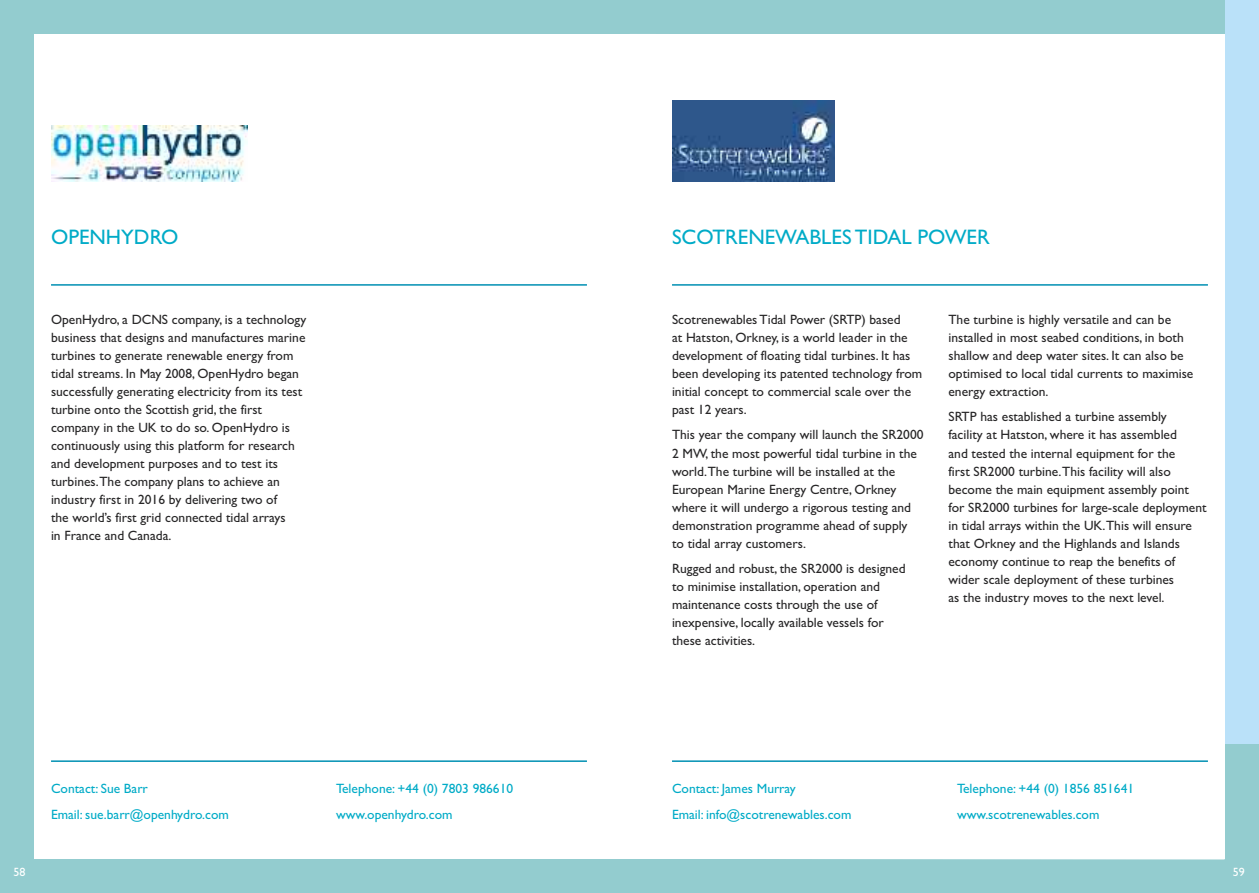
<style>
.page{position:relative;width:1259px;height:893px;background:#fff}
.page>*{position:absolute;margin:0;border:0;box-sizing:border-box;transform-origin:0 0}
.t1{font:21px "Gill Sans";color:#00abc7}
.t2{font:13.5px/18px "Gill Sans";color:#272627}
.t3{font:13.5px "Gill Sans";color:#00abc7}
.t4{font:12px "Gill Sans";color:#fff}
</style>
<div class="page">
<div style="left:629px;top:0;width:630px;height:893px;background:#93cccf"></div>
<div style="left:0;top:0;width:629px;height:893px;background:#93cccf"></div>
<div style="left:1225px;top:0;width:34px;height:744px;background:#bae1f9"></div>
<div style="left:34px;top:34px;width:595px;height:825px;background:#fff"></div>
<div style="left:629px;top:34px;width:596px;height:825px;background:#fff"></div>
<hr style="left:51px;top:760px;width:536px;height:2px;background:#0090b3">
<hr style="left:51px;top:284px;width:536px;height:2px;background:#0090b3">
<hr style="left:672px;top:760px;width:536px;height:2px;background:#0090b3">
<hr style="left:672px;top:284px;width:536px;height:2px;background:#0090b3">
<img style="left:52px;top:126px;width:196px;height:56px">
<img style="left:672px;top:100px;width:163px;height:82px">
<h1 class="t1" style="left:51px;top:225px;width:129px">OPENHYDRO</h1>
<h1 class="t1" style="left:672px;top:225px;width:319px">SCOTRENEWABLES TIDAL POWER</h1>
<p class="t2" style="left:51px;top:310px;width:257px">OpenHydro, a DCNS company, is a technology business that designs and manufactures marine turbines to generate renewable energy from tidal streams. In May 2008, OpenHydro began successfully generating electricity from its test turbine onto the Scottish grid, the first company in the UK to do so. OpenHydro is continuously using this platform for research and development purposes and to test its turbines.The company plans to achieve an industry first in 2016 by delivering two of<br>the world’s first grid connected tidal arrays<br>in France and Canada.</p>
<p class="t2" style="left:672px;top:310px;width:252px">Scotrenewables Tidal Power (SRTP) based<br>at Hatston, Orkney, is a world leader in the development of floating tidal turbines. It has been developing its patented technology from initial concept to commercial scale over the past 12 years.</p>
<p class="t2" style="left:672px;top:426px;width:253px">This year the company will launch the SR2000<br>2 MW, the most powerful tidal turbine in the world.The turbine will be installed at the European Marine Energy Centre, Orkney where it will undergo a rigorous testing and demonstration programme ahead of supply<br>to tidal array customers.</p>
<p class="t2" style="left:672px;top:559px;width:235px">Rugged and robust, the SR2000 is designed to minimise installation, operation and maintenance costs through the use of inexpensive, locally available vessels for these activities.</p>
<p class="t2" style="left:948px;top:310px;width:246px">The turbine is highly versatile and can be installed in most seabed conditions, in both shallow and deep water sites. It can also be optimised to local tidal currents to maximise energy extraction.</p>
<p class="t2" style="left:948px;top:408px;width:260px">SRTP has established a turbine assembly<br>facility at Hatston, where it has assembled<br>and tested the internal equipment for the<br>first SR2000 turbine.This facility will also become the main equipment assembly point for SR2000 turbines for large-scale deployment in tidal arrays within the UK.This will ensure that Orkney and the Highlands and Islands economy continue to reap the benefits of wider scale deployment of these turbines<br>as the industry moves to the next level.</p>
<p class="t3" style="left:51px;top:780px;width:98px">Contact: Sue Barr</p>
<p class="t3" style="left:336px;top:780px;width:179px">Telephone: +44 (0) 7803 986610</p>
<p class="t3" style="left:51px;top:806px;width:179px">Email: sue.barr@openhydro.com</p>
<p class="t3" style="left:336px;top:806px;width:118px">www.openhydro.com</p>
<p class="t3" style="left:672px;top:780px;width:125px">Contact: James Murray</p>
<p class="t3" style="left:957px;top:780px;width:179px">Telephone: +44 (0) 1856 851641</p>
<p class="t3" style="left:672px;top:806px;width:181px">Email: info@scotrenewables.com</p>
<p class="t3" style="left:957px;top:806px;width:144px">www.scotrenewables.com</p>
<p class="t4" style="left:14px;top:865px;width:13px">58</p>
<p class="t4" style="left:1233px;top:865px;width:13px">59</p>
</div>
